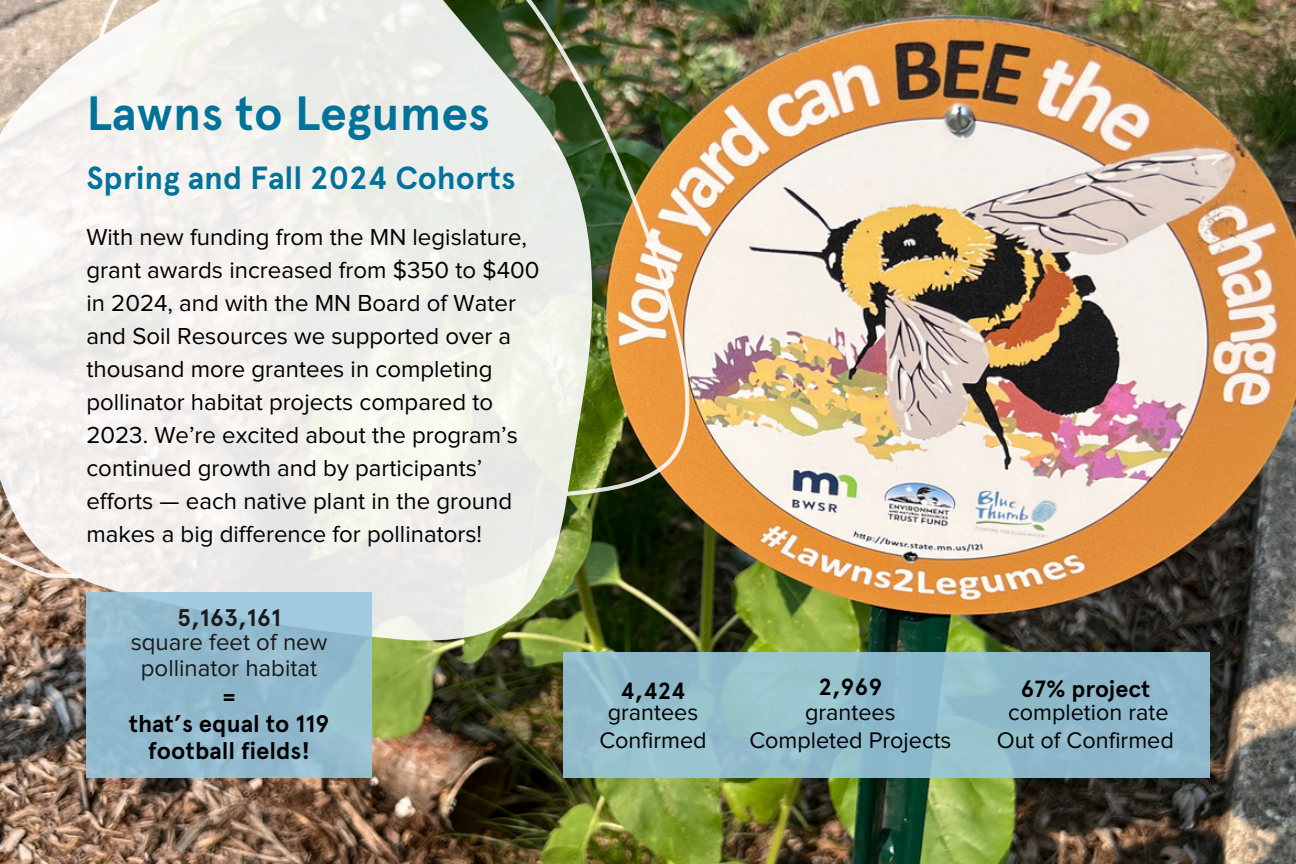
<style>
.page{position:relative;width:1296px;height:864px;background:#fff}
.page>*{position:absolute;margin:0;border:0;box-sizing:border-box;transform-origin:0 0}
.t1{font:700 48px "Apercu";color:#017299}
.t2{font:700 32px "Apercu";color:#017299}
.t3{font:24px/33px "Proxima Nova";color:#000}
.t4{font:700 24px/27px "Apercu";color:#000;text-align:center}
.t5{font:24px/25.6px "Proxima Nova";color:#1b191a;text-align:center}
.t6{font:700 24px "Apercu";color:#1b191a}
.t7{font:23.4px/21px "Proxima Nova";color:#000;text-align:center}
.t8{font:700 23.4px "Apercu";color:#000}
.s1{font-family:"Apercu";font-weight:700}
</style>
<div class="page">
<img style="left:0;top:0;width:1296px;height:864px">
<img style="left:0;top:773px;width:742px;height:28px">
<img style="left:0;top:0;width:760px;height:773px">
<div style="left:86px;top:592px;width:286px;height:186px;background:linear-gradient(to bottom,#98c1d4,#91b9cb)"></div>
<div style="left:563px;top:653px;width:647px;height:125px;background:linear-gradient(to right,#96c2cd,#8eb8cb)"></div>
<p class="t1" style="left:86px;top:84px;width:405px">Lawns to Legumes</p>
<h4 class="t2" style="left:86px;top:159px;width:431px">Spring and Fall 2024 Cohorts</h4>
<p class="t3" style="left:86px;top:221px;width:455px">With new funding from the MN legislature, grant awards increased from $350 to $400 in 2024, and with the MN Board of Water and Soil Resources we supported over a thousand more grantees in completing pollinator habitat projects compared to 2023. We’re excited about the program’s continued growth and by participants’ efforts — each native plant in the ground makes a big difference for pollinators!</p>
<h1 class="t6" style="left:177px;top:604px;width:105px">5,163,161</h1>
<h3 class="t5" style="left:131px;top:631px;width:198px">square feet of new pollinator habitat</h3>
<p class="t4" style="left:129px;top:683px;width:202px">=<br>that’s equal to 119 football fields!</p>
<p class="t7" style="left:608px;top:682px;width:92px"><span class="s1">4,424 </span>grantees</p>
<p class="t7" style="left:805px;top:676px;width:92px;line-height:25px"><span class="s1">2,969 </span>grantees</p>
<p class="t8" style="left:1021px;top:674px;width:131px">67% project</p>
<p class="t7" style="left:1008px;top:703px;width:162px">completion rate</p>
<p class="t7" style="left:599px;top:731px;width:109px">Confirmed</p>
<p class="t7" style="left:749px;top:731px;width:204px">Completed Projects</p>
<p class="t7" style="left:997px;top:731px;width:179px">Out of Confirmed</p>
</div>
